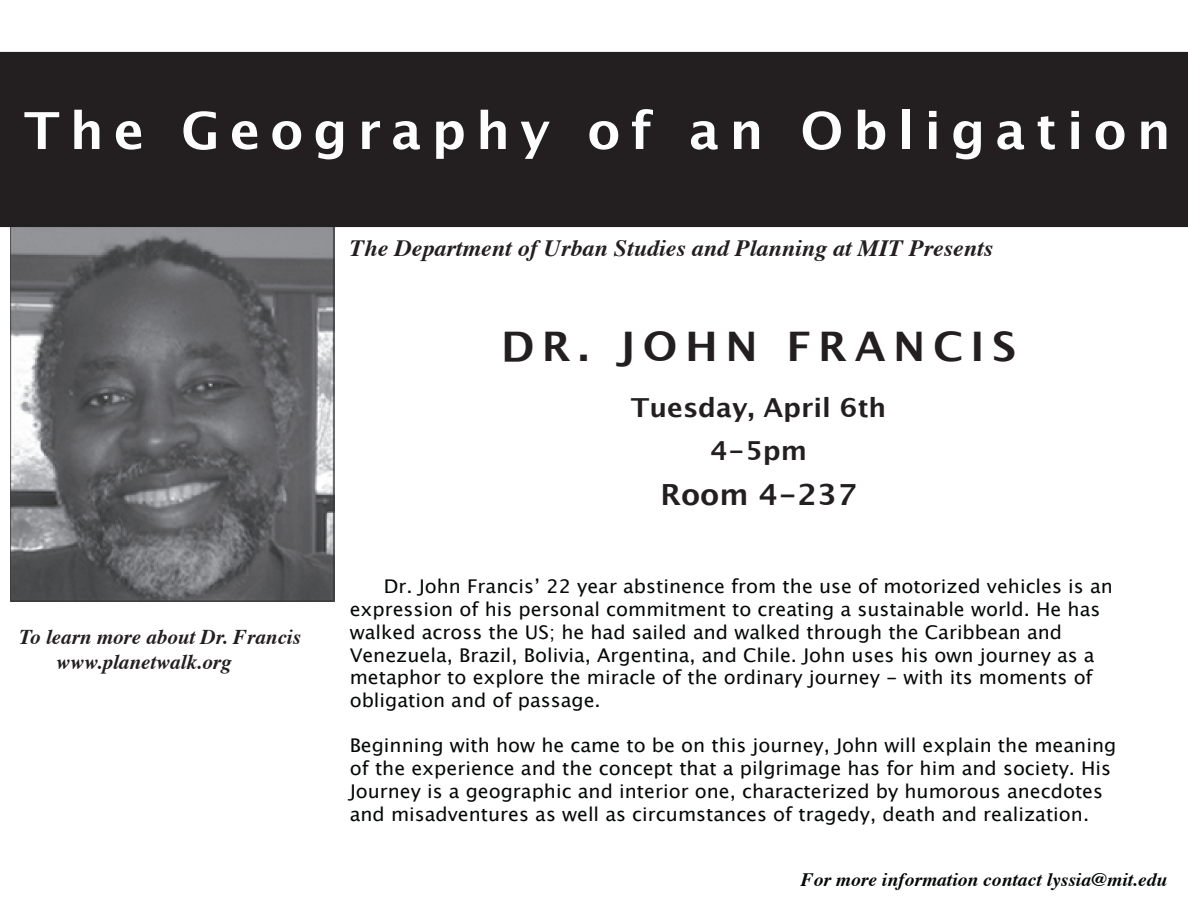
<style>
.page{position:relative;width:1188px;height:918px;background:#fff}
.page>*{position:absolute;margin:0;border:0;box-sizing:border-box;transform-origin:0 0}
.t1{font:700 51px "Lucida Grande";letter-spacing:.19em;color:#fdfdfd}
.t2{font:700 40.8px "Lucida Grande";letter-spacing:.18em;color:#231f20}
.t3{font:700 29.1px "Lucida Grande";color:#231f20}
.t4{font:700 26.25px/43px "Lucida Grande";color:#231f20;text-align:center}
.t5{font:italic 700 23.25px "Times";color:#231f20}
.t6{font:italic 700 21px/25.2px "Times";color:#231f20}
.t7{font:18.9px/22.6px "Lucida Grande";color:#060808}
.t8{font:italic 700 18.9px "Times";color:#060808}
</style>
<div class="page">
<img style="left:10px;top:227px;width:324px;height:374px">
<div style="left:1px;top:53px;width:1186px;height:173px;background:#231f20"></div>
<div style="left:0;top:52px;width:1188px;height:175px;border:2px solid #231f20"></div>
<h1 class="t1" style="left:24px;top:102px;width:1148px">The Geography of an Obligation</h1>
<p class="t5" style="left:350px;top:233px;width:645px">The Department of Urban Studies and Planning at MIT Presents</p>
<p class="t6" style="left:56px;top:625px;width:246px;text-indent:-37px">To learn more about Dr. Francis www.planetwalk.org</p>
<h2 class="t2" style="left:501px;top:323px;width:517px">DR. JOHN FRANCIS</h2>
<h3 class="t4" style="left:631px;top:387px;width:257px">Tuesday, April 6th<br>4-5pm</h3>
<h3 class="t3" style="left:660px;top:478px;width:198px">Room 4-237</h3>
<p class="t7" style="left:350px;top:576px;width:765px;text-indent:34px">Dr. John Francisʼ 22 year abstinence from the use of motorized vehicles is an expression of his personal commitment to creating a sustainable world. He has walked across the US; he had sailed and walked through the Caribbean and Venezuela, Brazil, Bolivia, Argentina, and Chile. John uses his own journey as a metaphor to explore the miracle of the ordinary journey - with its moments of obligation and of passage.</p>
<p class="t7" style="left:350px;top:735px;width:768px">Beginning with how he came to be on this journey, John will explain the meaning of the experience and the concept that a pilgrimage has for him and society. His Journey is a geographic and interior one, characterized by humorous anecdotes and misadventures as well as circumstances of tragedy, death and realization.</p>
<p class="t8" style="left:801px;top:867px;width:368px">For more information contact lyssia@mit.edu</p>
</div>
